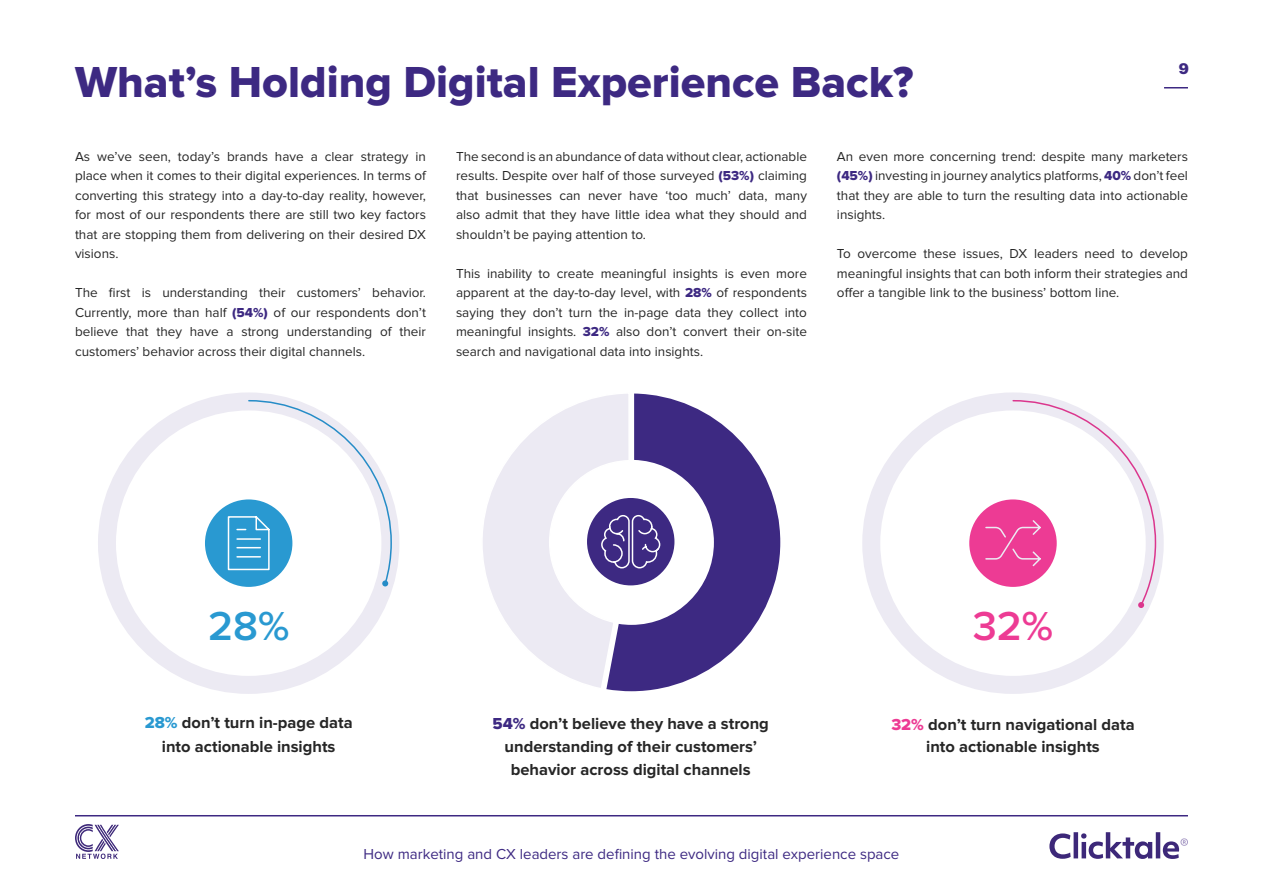
<style>
.page{position:relative;width:1263px;height:893px;background:#fff}
.page>*{position:absolute;margin:0;border:0;box-sizing:border-box;transform-origin:0 0}
.t1{font:45px "Proxima Nova Extrabld";color:#3d2982}
.t2{font:600 42px "Proxima Nova";color:#ed3b94}
.t3{font:600 42px "Proxima Nova";color:#2999d1}
.t4{font:700 16.5px/22.5px "Proxima Nova";color:#262626;text-align:center}
.t5{font:15px "Proxima Nova";color:#3d2982}
.t6{font:700 15px "Graphik";color:#3d2982}
.t7{font:13.5px/19.5px "Proxima Nova";color:#262626;text-align:justify}
.s1{font-family:"Proxima Nova Extrabld";color:#3d2982}
.s2{font-family:"Proxima Nova Extrabld";font-weight:400;color:#2999d1}
.s3{font-family:"Proxima Nova Extrabld";font-weight:400;color:#3d2982}
.s4{font-family:"Proxima Nova Extrabld";font-weight:400;color:#ed3b94}
</style>
<div class="page">
<svg style="left:1164px;top:87px;width:24px;height:1px"></svg>
<div style="left:205px;top:499px;width:87px;height:88px;background:#2999d1;border-radius:50%"></div>
<div style="left:98px;top:392px;width:301px;height:302px;border:18px solid #eceaf3;border-radius:50%"></div>
<svg style="left:227px;top:399px;width:166px;height:187px"></svg>
<div style="left:969px;top:499px;width:88px;height:88px;background:#ed3b94;border-radius:50%"></div>
<div style="left:862px;top:392px;width:302px;height:302px;border:18px solid #eceaf3;border-radius:50%"></div>
<svg style="left:984px;top:399px;width:173px;height:209px"></svg>
<svg style="left:631px;top:396px;width:149px;height:295px;fill:#3d2982"></svg>
<svg style="left:631px;top:393px;width:30px;height:296px"></svg>
<svg style="left:483px;top:394px;width:148px;height:297px"></svg>
<hr style="left:75px;top:815px;width:1113px;height:1px;background:#3d2982">
<svg style="left:84px;top:824px;width:35px;height:2px"></svg>
<svg style="left:1047px;top:829px;width:141px;height:30px"></svg>
<svg style="left:75px;top:825px;width:44px;height:34px"></svg>
<h1 class="t1" style="left:75px;top:56px;width:840px">What’s Holding Digital Experience Back?</h1>
<p class="t6" style="left:1179px;top:57px;width:12px">9</p>
<p class="t7" style="left:75px;top:147px;width:352px">As we’ve seen, today’s brands have a clear strategy in place when it comes to their digital experiences. In terms of converting this strategy into a day-to-day reality, however, for most of our respondents there are still two key factors that are stopping them from delivering on their desired DX visions.</p>
<p class="t7" style="left:75px;top:283px;width:352px">The first is understanding their customers’ behavior.<br>Currently, more than half <span class="s1">(54%)</span> of our respondents don’t believe that they have a strong understanding of their customers’ behavior across their digital channels.</p>
<p class="t7" style="left:456px;top:147px;width:352px">The second is an abundance of data without clear, actionable results. Despite over half of those surveyed <span class="s1">(53%)</span> claiming that businesses can never have ‘too much’ data, many also admit that they have little idea what they should and shouldn’t be paying attention to.</p>
<p class="t7" style="left:456px;top:264px;width:352px">This inability to create meaningful insights is even more apparent at the day-to-day level, with <span class="s1">28%</span> of respondents saying they don’t turn the in-page data they collect into meaningful insights. <span class="s1">32%</span> also don’t convert their on-site search and navigational data into insights.</p>
<p class="t7" style="left:837px;top:147px;width:352px">An even more concerning trend: despite many marketers <span class="s1">(45%)</span> investing in journey analytics platforms, <span class="s1">40%</span> don’t feel that they are able to turn the resulting data into actionable insights.</p>
<p class="t7" style="left:837px;top:244px;width:352px">To overcome these issues, DX leaders need to develop meaningful insights that can both inform their strategies and offer a tangible link to the business’ bottom line.</p>
<h2 class="t3" style="left:208px;top:602px;width:83px">28%</h2>
<p class="t4" style="left:145px;top:711px;width:209px;line-height:24px"><span class="s2">28%</span> don’t turn in-page data into actionable insights</p>
<h2 class="t2" style="left:973px;top:602px;width:82px">32%</h2>
<p class="t4" style="left:492px;top:713px;width:278px"><span class="s3">54%</span> don’t believe they have a strong understanding of their customers’ behavior across digital channels</p>
<p class="t4" style="left:891px;top:713px;width:245px"><span class="s4">32%</span> don’t turn navigational data into actionable insights</p>
<p class="t5" style="left:364px;top:845px;width:537px">How marketing and CX leaders are defining the evolving digital experience space</p>
</div>
